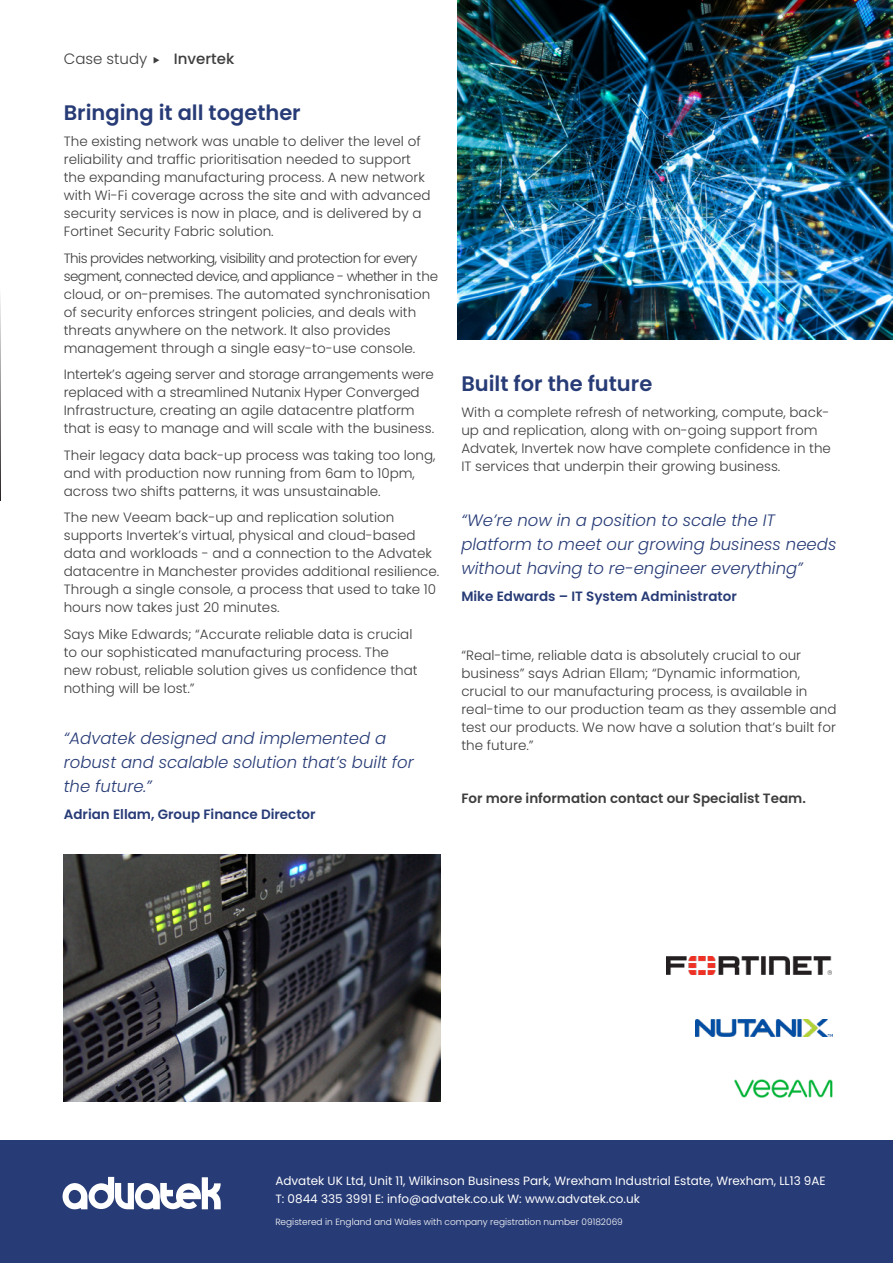
<style>
.page{position:relative;width:893px;height:1263px;background:#fff}
.page>*{position:absolute;margin:0;border:0;box-sizing:border-box;transform-origin:0 0}
.t1{font:600 21px "Poppins";color:#273b76}
.t2{font:italic 300 16.5px/24px "Poppins";color:#273b76}
.t3{font:300 15px "Poppins";color:#3e3e3f}
.t4{font:500 15px "Poppins";color:#3e3e3f}
.t5{font:300 13.5px/18px "Poppins";color:#3e3e3f}
.t6{font:600 13.5px "Poppins";color:#273b76}
.t7{font:600 13.5px "Poppins";color:#3e3e3f}
.t8{font:12px/18px "Poppins";color:#fff}
.t9{font:300 9px "Poppins";color:#fff}
</style>
<div class="page">
<div style="left:1px;top:1141px;width:892px;height:122px;background:#273b76"></div>
<svg style="left:63px;top:1177px;width:158px;height:32px"></svg>
<img style="left:457px;top:0;width:436px;height:339px">
<hr style="left:0;top:289px;width:1px;height:212px;background:#231f20">
<img style="left:64px;top:855px;width:376px;height:246px">
<img style="left:667px;top:957px;width:164px;height:17px">
<img style="left:696px;top:1020px;width:136px;height:17px">
<img style="left:734px;top:1079px;width:98px;height:18px">
<p class="t3" style="left:64px;top:50px;width:85px">Case study</p>
<p class="t4" style="left:174px;top:50px;width:62px">Invertek</p>
<p class="t1" style="left:64px;top:100px;width:239px">Bringing it all together</p>
<p class="t5" style="left:64px;top:133px;width:368px">The existing network was unable to deliver the level of reliability and traffic prioritisation needed to support the expanding manufacturing process. A new network with Wi-Fi coverage across the site and with advanced security services is now in place, and is delivered by a Fortinet Security Fabric solution.</p>
<p class="t5" style="left:64px;top:249px;width:376px">This provides networking, visibility and protection for every segment, connected device, and appliance - whether in the cloud, or on-premises. The automated synchronisation of security enforces stringent policies, and deals with threats anywhere on the network. It also provides management through a single easy-to-use console.</p>
<p class="t5" style="left:64px;top:366px;width:372px">Intertek’s ageing server and storage arrangements were replaced with a streamlined Nutanix Hyper Converged Infrastructure, creating an agile datacentre platform that is easy to manage and will scale with the business.</p>
<p class="t5" style="left:64px;top:446px;width:373px">Their legacy data back-up process was taking too long, and with production now running from 6am to 10pm, across two shifts patterns, it was unsustainable.</p>
<p class="t5" style="left:64px;top:509px;width:377px">The new Veeam back-up and replication solution supports Invertek’s virtual, physical and cloud-based data and workloads - and a connection to the Advatek datacentre in Manchester provides additional resilience.<br>Through a single console, a process that used to take 10 hours now takes just 20 minutes.</p>
<p class="t5" style="left:64px;top:625px;width:355px">Says Mike Edwards; “Accurate reliable data is crucial to our sophisticated manufacturing process. The new robust, reliable solution gives us confidence that nothing will be lost.”</p>
<p class="t2" style="left:64px;top:726px;width:351px">“Advatek designed and implemented a robust and scalable solution that’s built for the future.”</p>
<p class="t6" style="left:64px;top:806px;width:253px">Adrian Ellam, Group Finance Director</p>
<p class="t1" style="left:461px;top:371px;width:192px">Built for the future</p>
<p class="t5" style="left:461px;top:404px;width:371px">With a complete refresh of networking, compute, back&shy;up and replication, along with on-going support from Advatek, Invertek now have complete confidence in the IT services that underpin their growing business.</p>
<p class="t2" style="left:461px;top:509px;width:377px">“We’re now in a position to scale the IT platform to meet our growing business needs without having to re-engineer everything”</p>
<p class="t6" style="left:461px;top:589px;width:277px">Mike Edwards – IT System Administrator</p>
<p class="t5" style="left:461px;top:646px;width:377px">“Real-time, reliable data is absolutely crucial to our business” says Adrian Ellam; “Dynamic information, crucial to our manufacturing process, is available in real-time to our production team as they assemble and test our products. We now have a solution that’s built for the future.”</p>
<p class="t7" style="left:461px;top:790px;width:346px">For more information contact our Specialist Team.</p>
<p class="t8" style="left:275px;top:1172px;width:552px">Advatek UK Ltd, Unit 11, Wilkinson Business Park, Wrexham Industrial Estate, Wrexham, LL13 9AE<br>T: 0844 335 3991 E: info@advatek.co.uk W: www.advatek.co.uk</p>
<p class="t9" style="left:275px;top:1217px;width:349px">Registered in England and Wales with company registration number 09182069</p>
</div>
